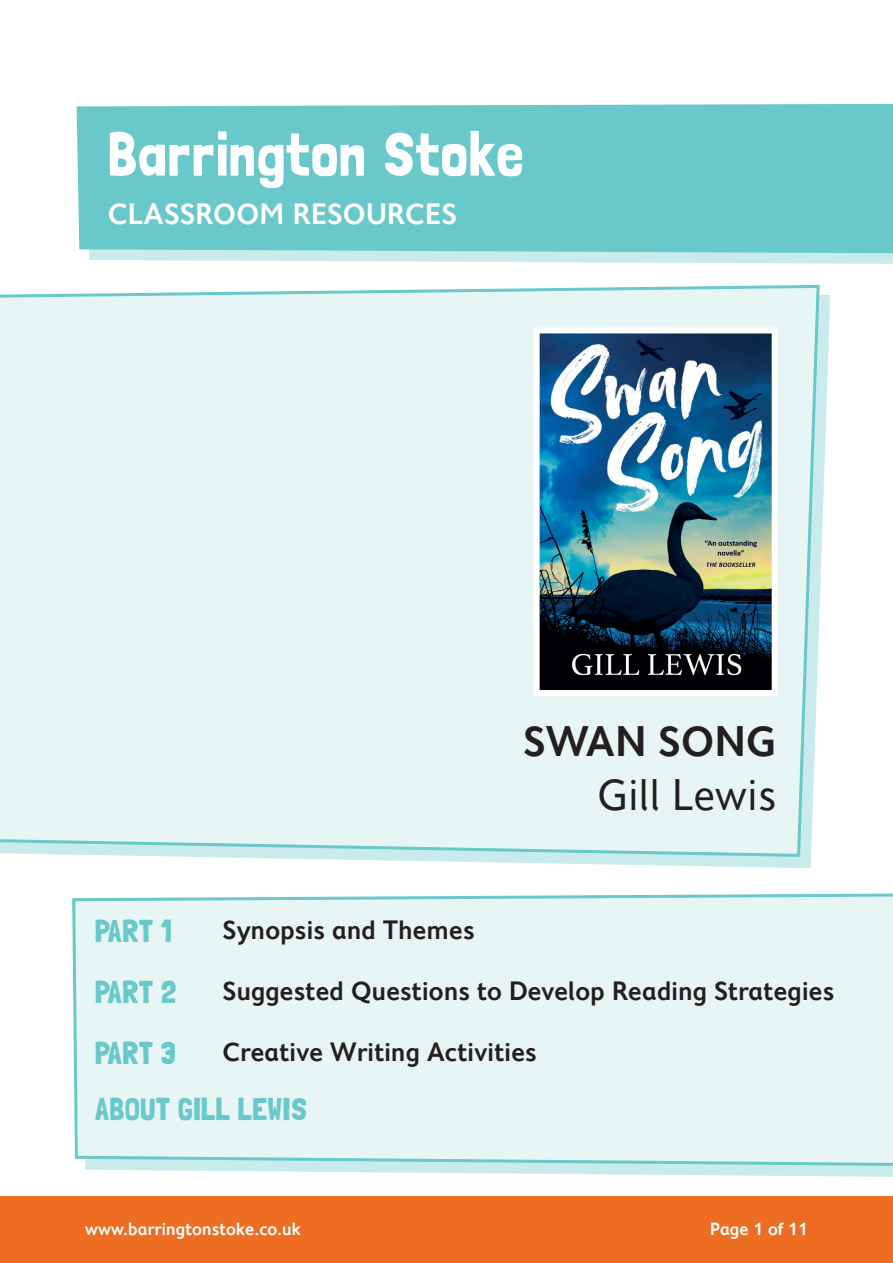
<style>
.page{position:relative;width:893px;height:1263px;background:#fff}
.page>*{position:absolute;margin:0;border:0;box-sizing:border-box;transform-origin:0 0}
.BS{font:61.5px "Londrina Solid";color:#fff}
.t1{font:45px "Fiendstar";color:#231f20}
.Author{font:600 43.5px "Fiendstar";color:#231f20}
.Contents{font:31.5px "Londrina Solid";color:#69c8c9}
.Classroom_Resources{font:600 30px "Fiendstar";color:#fff}
.Contents-2{font:600 27px "Fiendstar";color:#231f20}
.t2{font:600 18px "Fiendstar";color:#fff}
</style>
<div class="page">
<div style="left:0;top:1196px;width:893px;height:67px;background:#ed6e23"></div>
<div style="left:0;top:295px;width:830px;height:572px;background:#69c8c9;opacity:.35"></div>
<div style="left:0;top:284px;width:821px;height:574px;background:#e8f5f5"></div>
<div style="left:87px;top:114px;width:806px;height:150px;background:#69c8c9;opacity:.35"></div>
<div style="left:77px;top:104px;width:816px;height:149px;background:#69c8c9"></div>
<div style="left:83px;top:903px;width:810px;height:274px;background:#69c8c9;opacity:.35"></div>
<div style="left:72px;top:893px;width:821px;height:275px;background:#e8f5f5"></div>
<img style="left:541px;top:334px;width:230px;height:355px">
<div style="left:534px;top:327px;width:244px;height:369px;border:6px solid #fff"></div>
<p class="BS" style="left:108px;top:118px;width:418px">Barrington Stoke</p>
<p class="Classroom_Resources" style="left:108px;top:197px;width:351px">CLASSROOM RESOURCES</p>
<p class="Author" style="left:523px;top:716px;width:255px">SWAN SONG</p>
<p class="t1" style="left:597px;top:770px;width:181px">Gill Lewis</p>
<p class="Contents" style="left:95px;top:912px;width:79px">PART 1</p>
<p class="Contents-2" style="left:223px;top:914px;width:254px">Synopsis and Themes</p>
<p class="Contents" style="left:95px;top:973px;width:83px">PART 2</p>
<p class="Contents-2" style="left:223px;top:976px;width:613px">Suggested Questions to Develop Reading Strategies</p>
<p class="Contents" style="left:95px;top:1035px;width:82px">PART 3</p>
<p class="Contents-2" style="left:223px;top:1037px;width:316px">Creative Writing Activities</p>
<p class="Contents" style="left:95px;top:1090px;width:214px">ABOUT GILL LEWIS</p>
<p class="t2" style="left:85px;top:1218px;width:217px">www.barringtonstoke.co.uk</p>
<p class="t2" style="left:710px;top:1218px;width:99px">Page 1 of 11</p>
</div>
